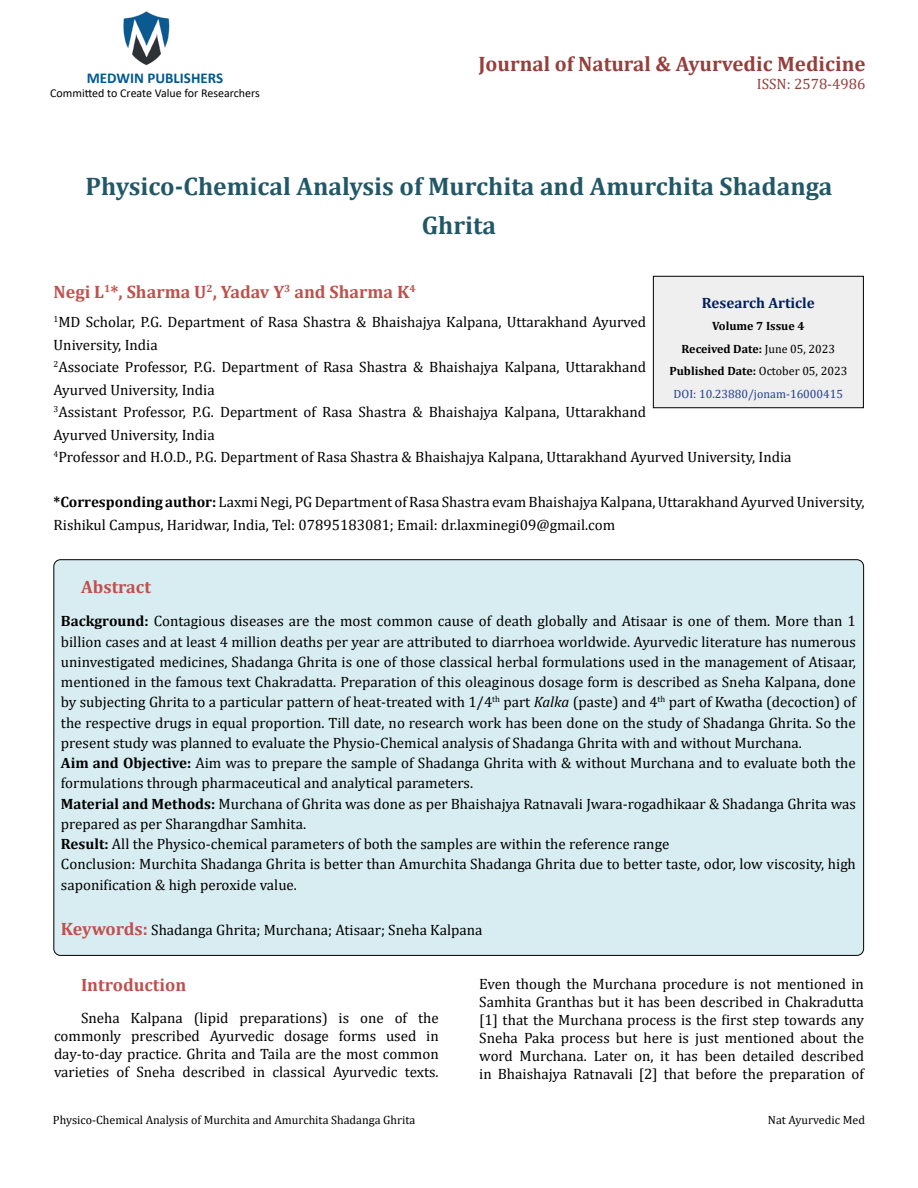
<style>
.page{position:relative;width:918px;height:1188px;background:#fff}
.page>*{position:absolute;margin:0;border:0;box-sizing:border-box;transform-origin:0 0}
.t1{font:700 25.5px/39px "Cambria";color:#215868;text-align:center}
.t2{font:700 21px "Cambria";color:#953f3c}
.t3{font:700 18px "Cambria";color:#c0504d}
.t4{font:15px/20.2px "Cambria";color:#000}
.t5{font:700 15px "Calibri";color:#005991}
.t6{font:700 15px "Cambria";color:#002060}
.t7{font:15px "Cambria";color:#953f3c}
.t8{font:700 12px/22.5px "Cambria";color:#000;text-align:center}
.t9{font:12px "Cambria";color:#000}
.t10{font:12px "Calibri";color:#000}
.s1{font-weight:700}
.s2{font-weight:400}
.s3{font-weight:400;color:#25408f}
.s4{font-style:italic}
.s5{font-weight:700;font-size:18px;color:#c0504d}
</style>
<div class="page">
<img style="left:123px;top:11px;width:47px;height:55px">
<div style="left:653px;top:276px;width:210px;height:132px;background:#efefef"></div>
<div style="left:653px;top:276px;width:211px;height:132px;border:1px solid #000"></div>
<div style="left:54px;top:560px;width:810px;height:395px;background:#d8edf2;border-radius:7px"></div>
<p class="t5" style="left:87px;top:67px;width:138px">MEDWIN PUBLISHERS</p>
<p class="t10" style="left:50px;top:85px;width:211px">Committed to Create Value for Researchers</p>
<h2 class="t2" style="left:478px;top:49px;width:389px">Journal of Natural &amp; Ayurvedic Medicine</h2>
<p class="t7" style="left:757px;top:75px;width:110px">ISSN: 2578-4986</p>
<h1 class="t1" style="left:86px;top:166px;width:748px">Physico-Chemical Analysis of Murchita and Amurchita Shadanga<br>Ghrita</h1>
<p class="t3" style="left:54px;top:279px;width:364px">Negi L<sup>1</sup>*, Sharma U<sup>2</sup>, Yadav Y<sup>3</sup> and Sharma K<sup>4</sup></p>
<p class="t4" style="left:54px;top:311px;width:739px;line-height:22.5px"><sup>1</sup>MD Scholar, P.G. Department of Rasa Shastra &amp; Bhaishajya Kalpana, Uttarakhand Ayurved<br>University, India<br><sup>2</sup>Associate Professor, P.G. Department of Rasa Shastra &amp; Bhaishajya Kalpana, Uttarakhand<br>Ayurved University, India<br><sup>3</sup>Assistant Professor, P.G. Department of Rasa Shastra &amp; Bhaishajya Kalpana, Uttarakhand<br>Ayurved University, India<br><sup>4</sup>Professor and H.O.D., P.G. Department of Rasa Shastra &amp; Bhaishajya Kalpana, Uttarakhand Ayurved University, India</p>
<p class="t4" style="left:54px;top:491px;width:812px;line-height:22.5px"><span class="s1">*Corresponding author:</span> Laxmi Negi, PG Department of Rasa Shastra evam Bhaishajya Kalpana, Uttarakhand Ayurved University,<br>Rishikul Campus, Haridwar, India, Tel: 07895183081; Email: dr.laxminegi09@gmail.com</p>
<p class="t6" style="left:702px;top:292px;width:114px">Research Article</p>
<p class="t8" style="left:669px;top:315px;width:179px">Volume 7 Issue 4<br>Received Date: <span class="s2">June 05, 2023<br></span>Published Date: <span class="s2">October 05, 2023<br></span><span class="s3">DOI: 10.23880/jonam-16000415</span></p>
<p class="t3" style="left:81px;top:574px;width:71px">Abstract</p>
<p class="t4" style="left:61px;top:611px;width:797px"><span class="s1">Background:</span> Contagious diseases are the most common cause of death globally and Atisaar is one of them. More than 1 billion cases and at least 4 million deaths per year are attributed to diarrhoea worldwide. Ayurvedic literature has numerous uninvestigated medicines, Shadanga Ghrita is one of those classical herbal formulations used in the management of Atisaar, mentioned in the famous text Chakradatta. Preparation of this oleaginous dosage form is described as Sneha Kalpana, done by subjecting Ghrita to a particular pattern of heat-treated with 1/4<sup>th</sup> part <span class="s4">Kalka</span> (paste) and 4<sup>th</sup> part of Kwatha (decoction) of the respective drugs in equal proportion. Till date, no research work has been done on the study of Shadanga Ghrita. So the present study was planned to evaluate the Physio-Chemical analysis of Shadanga Ghrita with and without Murchana.<br><span class="s1">Aim and Objective:</span> Aim was to prepare the sample of Shadanga Ghrita with &amp; without Murchana and to evaluate both the formulations through pharmaceutical and analytical parameters.<br><span class="s1">Material and Methods:</span> Murchana of Ghrita was done as per Bhaishajya Ratnavali Jwara-rogadhikaar &amp; Shadanga Ghrita was prepared as per Sharangdhar Samhita.<br><span class="s1">Result:</span> All the Physico-chemical parameters of both the samples are within the reference range<br>Conclusion: Murchita Shadanga Ghrita is better than Amurchita Shadanga Ghrita due to better taste, odor, low viscosity, high saponification &amp; high peroxide value.</p>
<p class="t4" style="left:61px;top:919px;width:423px"><span class="s5">Keywords:</span> Shadanga Ghrita; Murchana; Atisaar; Sneha Kalpana</p>
<p class="t3" style="left:81px;top:973px;width:107px">Introduction</p>
<p class="t4" style="left:54px;top:1009px;width:386px;line-height:18px;text-align:justify;text-indent:27px">Sneha Kalpana (lipid preparations) is one of the commonly prescribed Ayurvedic dosage forms used in day-to-day practice. Ghrita and Taila are the most common varieties of Sneha described in classical Ayurvedic texts.</p>
<p class="t4" style="left:479px;top:975px;width:386px;line-height:18px;text-align:justify">Even though the Murchana procedure is not mentioned in Samhita Granthas but it has been described in Chakradutta [1] that the Murchana process is the first step towards any Sneha Paka process but here is just mentioned about the word Murchana. Later on, it has been detailed described in Bhaishajya Ratnavali [2] that before the preparation of</p>
<p class="t9" style="left:53px;top:1113px;width:364px">Physico-Chemical Analysis of Murchita and Amurchita Shadanga Ghrita</p>
<p class="t9" style="left:768px;top:1113px;width:99px">Nat Ayurvedic Med</p>
</div>
